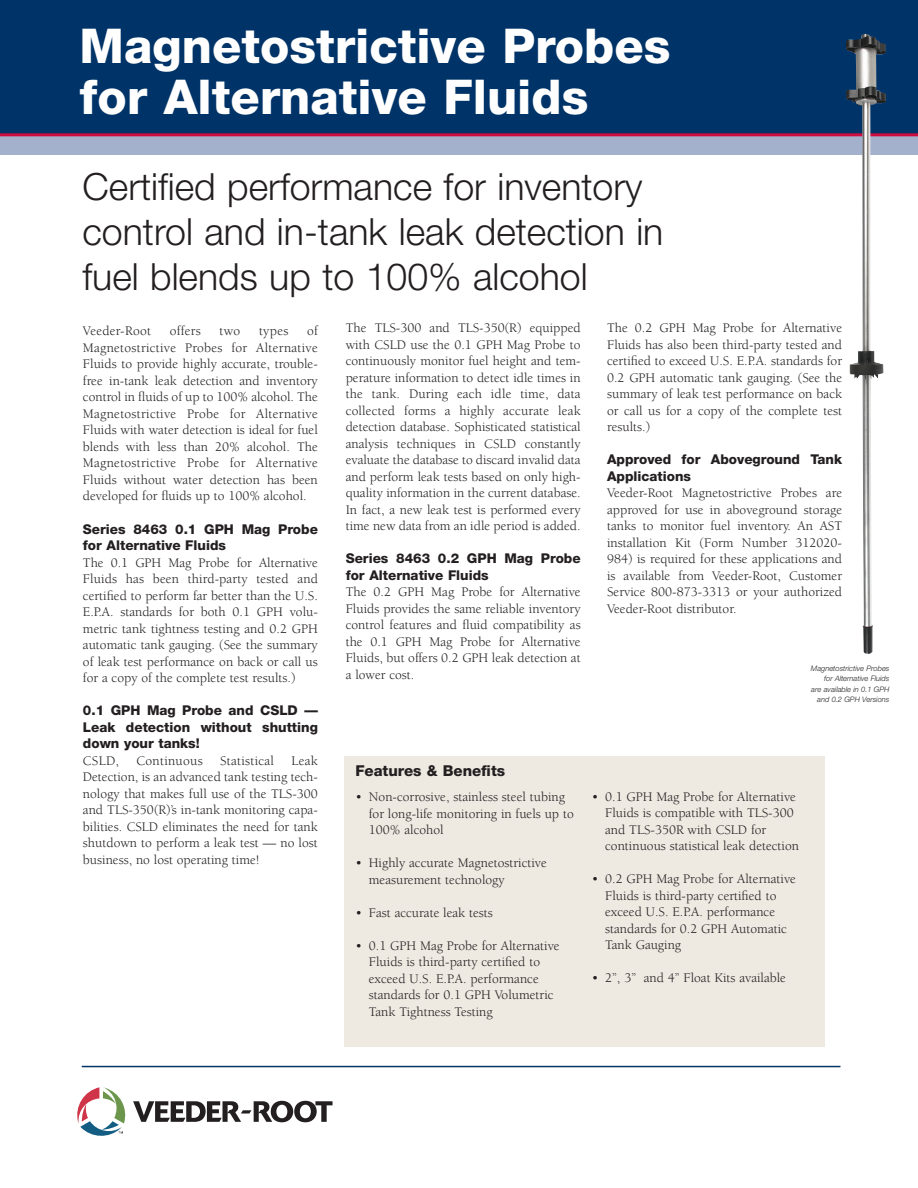
<style>
.page{position:relative;width:918px;height:1188px;background:#fff}
.page>*{position:absolute;margin:0;border:0;box-sizing:border-box;transform-origin:0 0}
.t1{font:800 48px/51px "Helvetica Neue";color:#fff}
.t2{font:300 37.5px/45px "Helvetica Neue";color:#231f20}
.t3{font:800 15px "Helvetica Neue";color:#231f20}
.t4{font:13.5px/16.5px "Berkeley";color:#231f20;text-align:justify}
.t5{font:800 13.5px/16.5px "Helvetica Neue";color:#231f20}
.t6{font:13.5px "Berkeley";letter-spacing:.02em;color:#231f20}
.t7{font:italic 300 7.5px/10.5px "Helvetica Neue";color:#231f20;text-align:right}
</style>
<div class="page">
<div style="left:0;top:123px;width:918px;height:32px;background:#a4b1cd"></div>
<div style="left:0;top:0;width:918px;height:135px;background:#003367"></div>
<hr style="left:0;top:133px;width:918px;height:3px;background:#cd0d40">
<svg style="left:77px;top:1087px;width:256px;height:49px"></svg>
<hr style="left:82px;top:1066px;width:758px;height:1px;background:#003367">
<img style="left:846px;top:34px;width:40px;height:620px">
<div style="left:344px;top:756px;width:481px;height:290px;background:#eee9e1"></div>
<h1 class="t1" style="left:80px;top:24px;width:592px">Magnetostrictive Probes for Alternative Fluids</h1>
<h2 class="t2" style="left:82px;top:168px;width:582px">Certified performance for inventory control and in-tank leak detection in fuel blends up to 100% alcohol</h2>
<p class="t6" style="left:83px;top:326px;width:70px">Veeder-Root</p>
<p class="t4" style="left:170px;top:324px;width:32px">offers</p>
<p class="t4" style="left:220px;top:324px;width:22px">two</p>
<p class="t4" style="left:259px;top:324px;width:31px">types</p>
<p class="t4" style="left:346px;top:321px;width:236px">The TLS-300 and TLS-350(R) equipped with CSLD use the 0.1 GPH Mag Probe to continuously monitor fuel height and tem&shy;perature information to detect idle times in the tank. During each idle time, data collected forms a highly accurate leak detection database. Sophisticated statistical analysis techniques in CSLD constantly evaluate the database to discard invalid data and perform leak tests based on only high&shy;quality information in the current database.<br>In fact, a new leak test is performed every time new data from an idle period is added.</p>
<p class="t5" style="left:346px;top:551px;width:236px">Series 8463 0.2 GPH Mag Probe for Alternative Fluids</p>
<p class="t4" style="left:346px;top:585px;width:236px">The 0.2 GPH Mag Probe for Alternative Fluids provides the same reliable inventory control features and fluid compatibility as the 0.1 GPH Mag Probe for Alternative Fluids, but offers 0.2 GPH leak detection at a lower cost.</p>
<p class="t4" style="left:607px;top:321px;width:237px">The 0.2 GPH Mag Probe for Alternative Fluids has also been third-party tested and certified to exceed U.S. E.P.A. standards for 0.2 GPH automatic tank gauging. (See the summary of leak test performance on back or call us for a copy of the complete test results.)</p>
<p class="t5" style="left:607px;top:452px;width:237px">Approved for Aboveground Tank<br>Applications</p>
<p class="t4" style="left:607px;top:486px;width:237px">Veeder-Root Magnetostrictive Probes are approved for use in aboveground storage tanks to monitor fuel inventory. An AST installation Kit (Form Number 312020- 984) is required for these applications and is available from Veeder-Root, Customer Service 800-873-3313 or your authorized Veeder-Root distributor.</p>
<p class="t4" style="left:83px;top:324px;width:236px;text-indent:224px">of Magnetostrictive Probes for Alternative Fluids to provide highly accurate, trouble&shy;free in-tank leak detection and inventory control in fluids of up to 100% alcohol. The Magnetostrictive Probe for Alternative Fluids with water detection is ideal for fuel blends with less than 20% alcohol. The Magnetostrictive Probe for Alternative Fluids without water detection has been developed for fluids up to 100% alcohol.</p>
<p class="t5" style="left:83px;top:522px;width:236px">Series 8463 0.1 GPH Mag Probe for Alternative Fluids</p>
<p class="t4" style="left:83px;top:555px;width:236px">The 0.1 GPH Mag Probe for Alternative Fluids has been third-party tested and certified to perform far better than the U.S.<br>E.P.A. standards for both 0.1 GPH volu&shy;metric tank tightness testing and 0.2 GPH automatic tank gauging. (See the summary of leak test performance on back or call us for a copy of the complete test results.)</p>
<p class="t5" style="left:83px;top:703px;width:236px;text-align:justify">0.1 GPH Mag Probe and CSLD — Leak detection without shutting down your tanks!</p>
<p class="t4" style="left:83px;top:753px;width:38px">CSLD,</p>
<p class="t6" style="left:136px;top:755px;width:68px">Continuous</p>
<p class="t6" style="left:220px;top:755px;width:56px">Statistical</p>
<p class="t7" style="left:811px;top:663px;width:80px">Magnetostrictive Probes for Alternative Fluids<br>are available in 0.1 GPH and 0.2 GPH Versions</p>
<p class="t4" style="left:83px;top:753px;width:236px;text-indent:209px">Leak Detection, is an advanced tank testing tech&shy;nology that makes full use of the TLS-300 and TLS-350(R)’s in-tank monitoring capa&shy;bilities. CSLD eliminates the need for tank shutdown to perform a leak test — no lost business, no lost operating time!</p>
<p class="t3" style="left:355px;top:765px;width:151px">Features &amp; Benefits</p>
<p class="t4" style="left:605px;top:789px;width:195px;text-align:left;text-indent:-14px">• 0.1 GPH Mag Probe for Alternative Fluids is compatible with TLS-300 and TLS-350R with CSLD for continuous statistical leak detection</p>
<p class="t4" style="left:605px;top:872px;width:192px;text-align:left;text-indent:-14px">• 0.2 GPH Mag Probe for Alternative<br>Fluids is third-party certified to exceed U.S. E.P.A. performance standards for 0.2 GPH Automatic<br>Tank Gauging</p>
<p class="t4" style="left:592px;top:971px;width:196px">• 2”, 3” and 4” Float Kits available</p>
<p class="t4" style="left:369px;top:790px;width:206px;text-align:left;text-indent:-14px">• Non-corrosive, stainless steel tubing for long-life monitoring in fuels up to<br>100% alcohol</p>
<p class="t4" style="left:369px;top:856px;width:180px;text-indent:-14px">• Highly accurate Magnetostrictive measurement technology</p>
<p class="t4" style="left:355px;top:906px;width:139px">• Fast accurate leak tests</p>
<p class="t4" style="left:369px;top:939px;width:192px;text-align:left;text-indent:-14px">• 0.1 GPH Mag Probe for Alternative<br>Fluids is third-party certified to exceed U.S. E.P.A. performance standards for 0.1 GPH Volumetric<br>Tank Tightness Testing</p>
</div>
